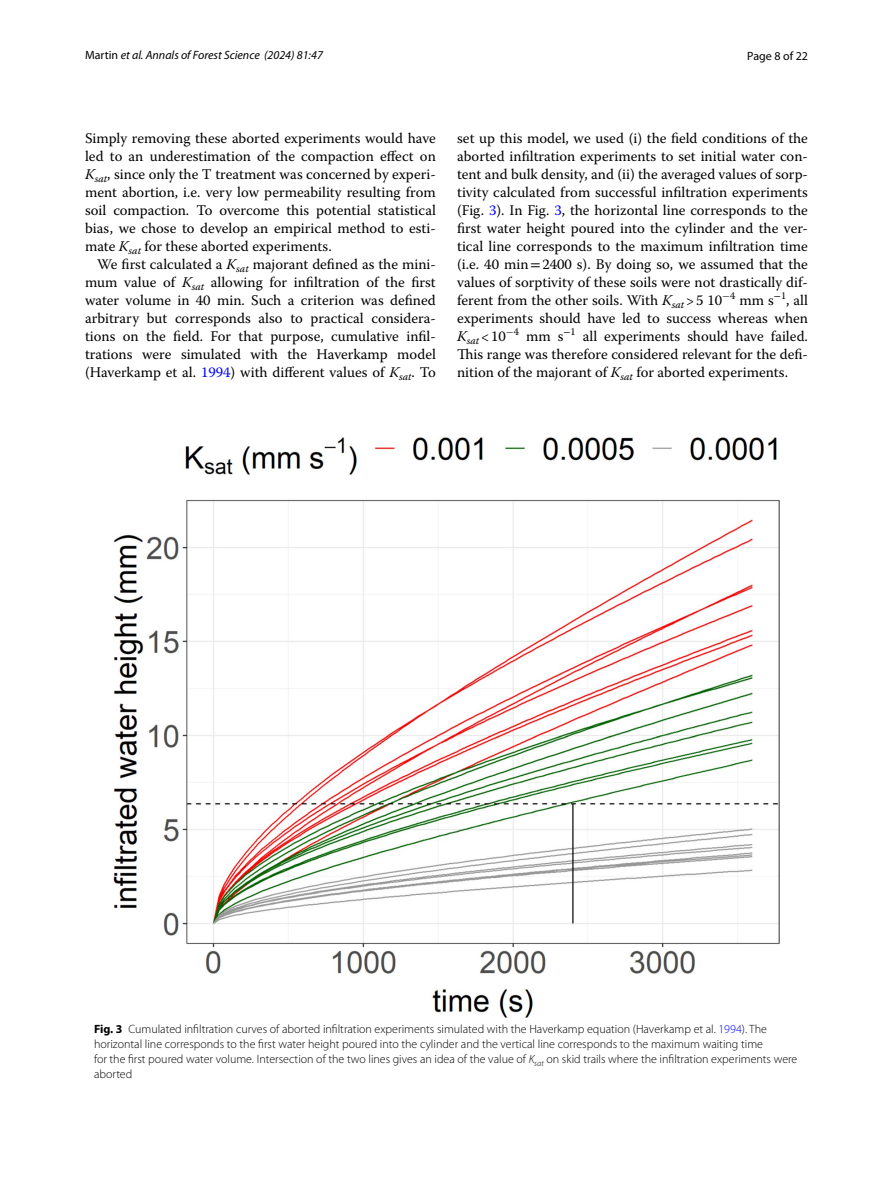
<style>
.page{position:relative;width:893px;height:1187px;background:#fff}
.page>*{position:absolute;margin:0;border:0;box-sizing:border-box;transform-origin:0 0}
.t1{font:14.7px/18px "Warnock Pro";color:#000;text-align:justify}
.t2{font:300 12px/15px "Myriad Pro";color:#000}
.t3{font:italic 12px "Myriad Pro";color:#000}
.t4{font:12px "Myriad Pro";color:#000}
.s1{font-style:normal}
.s2{font-style:italic}
.s3{color:#00f}
.s4{font-family:"STIX"}
.s5{font-weight:700}
</style>
<div class="page">
<img style="left:114px;top:437px;width:665px;height:580px">
<p class="t3" style="left:85px;top:48px;width:239px"><span class="s1">Martin</span> et al. Annals of Forest Science (2024) 81:47</p>
<p class="t4" style="left:747px;top:48px;width:62px">Page 8 of 22</p>
<p class="t1" style="left:85px;top:128px;width:352px">Simply removing these aborted experiments would have led to an underestimation of the compaction effect on <span class="s2">K</span><sub>sat</sub>, since only the T treatment was concerned by experi&shy;ment abortion, i.e. very low permeability resulting from soil compaction. To overcome this potential statistical bias, we chose to develop an empirical method to esti&shy;mate <span class="s2">K</span><sub>sat</sub> for these aborted experiments.</p>
<p class="t1" style="left:85px;top:254px;width:352px;text-indent:12px">We first calculated a <span class="s2">K</span><sub>sat</sub> majorant defined as the mini&shy;mum value of <span class="s2">K</span><sub>sat</sub> allowing for infiltration of the first water volume in 40 min. Such a criterion was defined arbitrary but corresponds also to practical considera&shy;tions on the field. For that purpose, cumulative infil&shy;trations were simulated with the Haverkamp model (Haverkamp et al. <span class="s3">1994</span>) with different values of <span class="s2">K</span><sub>sat</sub>. To</p>
<p class="t1" style="left:457px;top:128px;width:352px">set up this model, we used (i) the field conditions of the aborted infiltration experiments to set initial water con&shy;tent and bulk density, and (ii) the averaged values of sorp&shy;tivity calculated from successful infiltration experiments (Fig. <span class="s3">3</span>). In Fig. <span class="s3">3</span>, the horizontal line corresponds to the first water height poured into the cylinder and the ver&shy;tical line corresponds to the maximum infiltration time (i.e. 40 min<span class="s4">=</span>2400 s). By doing so, we assumed that the values of sorptivity of these soils were not drastically dif&shy;ferent from the other soils. With <span class="s2">K</span><sub>sat</sub> &gt;5 10<sup>−</sup><sup>4</sup> mm s<sup>−</sup><sup>1</sup>, all experiments should have led to success whereas when <span class="s2">K</span><sub>sat</sub> &lt; -10<sup>−</sup><sup>4</sup> mm s<sup>−</sup><sup>1</sup> all experiments should have failed.<br>This range was therefore considered relevant for the defi&shy;nition of the majorant of <span class="s2">K</span><sub>sat</sub> for aborted experiments.</p>
<p class="t2" style="left:94px;top:1021px;width:705px"><span class="s5">Fig. 3</span> Cumulated infiltration curves of aborted infiltration experiments simulated with the Haverkamp equation (Haverkamp et al. <span class="s3">1994</span>). The horizontal line corresponds to the first water height poured into the cylinder and the vertical line corresponds to the maximum waiting time<br>for the first poured water volume. Intersection of the two lines gives an idea of the value of <span class="s2">K</span><sub>sat</sub> on skid trails where the infiltration experiments were aborted</p>
</div>
